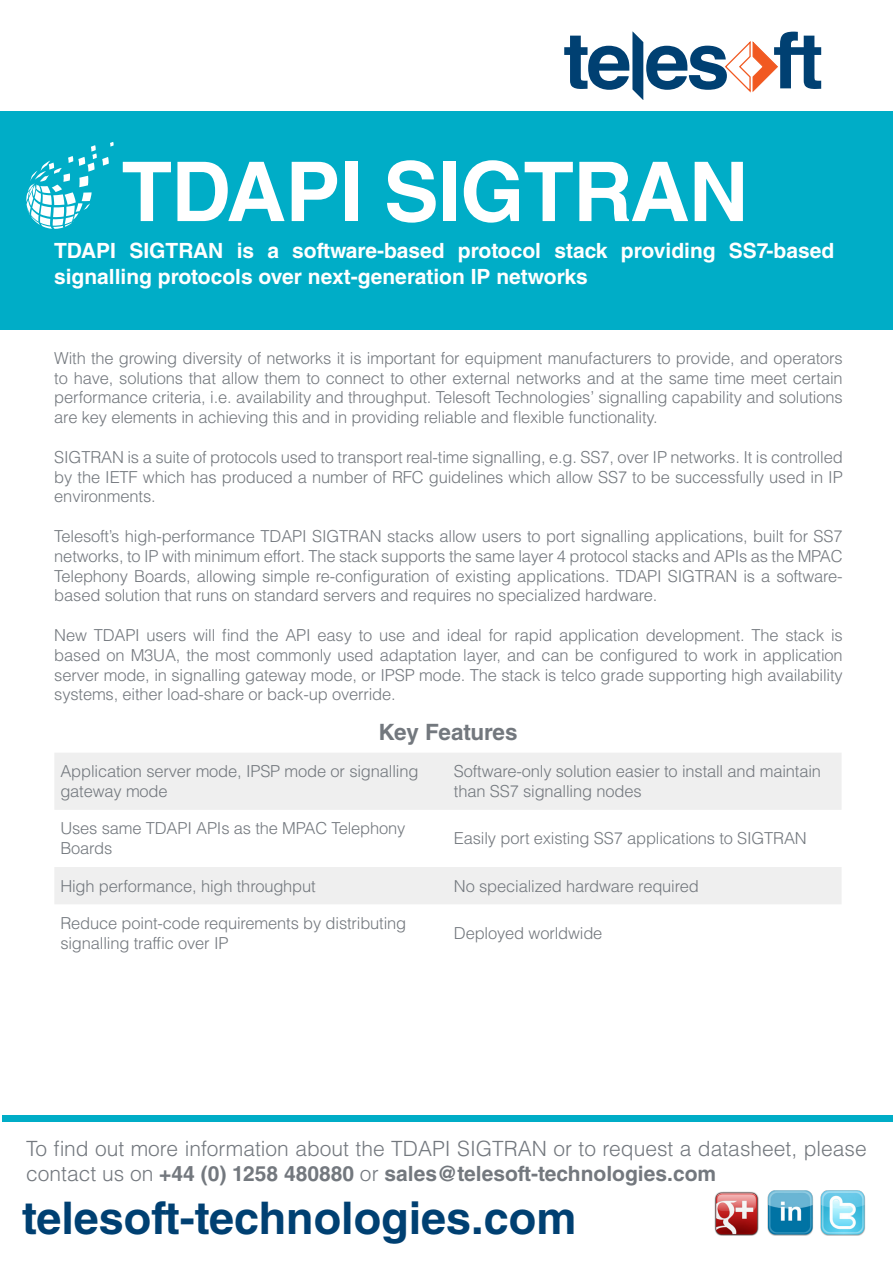
<style>
.page{position:relative;width:893px;height:1263px;background:#fff}
.page>*{position:absolute;margin:0;border:0;box-sizing:border-box;transform-origin:0 0}
.t1{font:700 82.5px "Helvetica LT Std";letter-spacing:-.01em;color:#fff}
.t2{font:700 45px "Helvetica LT Std";color:#004072}
.t3{font:700 22.5px "Helvetica LT Std";letter-spacing:-.015em;color:#73787e}
.t4{font:300 21px/25.2px "Helvetica LT Std";color:#73787e}
.t5{font:700 21px/25.2px "Helvetica LT Std";color:#fff}
.t6{font:300 16.5px/19.8px "Helvetica LT Std";letter-spacing:-.01em;color:#73787e;text-align:justify}
.s1{font-weight:700}
</style>
<div class="page">
<div style="left:0;top:112px;width:893px;height:218px;background:#00adc7"></div>
<svg style="left:564px;top:32px;width:257px;height:67px"></svg>
<div style="left:54px;top:753px;width:787px;height:57px;background:#efefef"></div>
<div style="left:54px;top:867px;width:787px;height:37px;background:#efefef"></div>
<div style="left:2px;top:1115px;width:891px;height:7px;background:#00adc7"></div>
<img style="left:767px;top:1190px;width:46px;height:45px">
<img style="left:820px;top:1190px;width:45px;height:45px">
<img style="left:714px;top:1191px;width:45px;height:45px">
<svg style="left:26px;top:142px;width:88px;height:87px"></svg>
<p class="t1" style="left:122px;top:142px;width:628px">TDAPI SIGTRAN</p>
<p class="t5" style="left:54px;top:238px;width:782px">TDAPI SIGTRAN is a software-based protocol stack providing SS7-based signalling protocols over next-generation IP networks</p>
<p class="t6" style="left:54px;top:348px;width:790px">With the growing diversity of networks it is important for equipment manufacturers to provide, and operators to have, solutions that allow them to connect to other external networks and at the same time meet certain performance criteria, i.e. availability and throughput. Telesoft Technologies’ signalling capability and solutions are key elements in achieving this and in providing reliable and flexible functionality.</p>
<p class="t6" style="left:54px;top:447px;width:790px">SIGTRAN is a suite of protocols used to transport real-time signalling, e.g. SS7, over IP networks. It is controlled by the IETF which has produced a number of RFC guidelines which allow SS7 to be successfully used in IP environments.</p>
<p class="t6" style="left:54px;top:526px;width:790px">Telesoft’s high-performance TDAPI SIGTRAN stacks allow users to port signalling applications, built for SS7 networks, to IP with minimum effort. The stack supports the same layer 4 protocol stacks and APIs as the MPAC Telephony Boards, allowing simple re-configuration of existing applications. TDAPI SIGTRAN is a software&shy;based solution that runs on standard servers and requires no specialized hardware.</p>
<p class="t6" style="left:54px;top:625px;width:790px">New TDAPI users will find the API easy to use and ideal for rapid application development. The stack is based on M3UA, the most commonly used adaptation layer, and can be configured to work in application server mode, in signalling gateway mode, or IPSP mode. The stack is telco grade supporting high availability systems, either load-share or back-up override.</p>
<p class="t3" style="left:378px;top:718px;width:141px">Key Features</p>
<p class="t6" style="left:60px;top:761px;width:360px">Application server mode, IPSP mode or signalling gateway mode</p>
<p class="t6" style="left:454px;top:761px;width:369px">Software-only solution easier to install and maintain than SS7 signalling nodes</p>
<p class="t6" style="left:60px;top:818px;width:347px">Uses same TDAPI APIs as the MPAC Telephony<br>Boards</p>
<p class="t6" style="left:454px;top:828px;width:354px">Easily port existing SS7 applications to SIGTRAN</p>
<p class="t6" style="left:60px;top:876px;width:257px">High performance, high throughput</p>
<p class="t6" style="left:454px;top:876px;width:246px">No specialized hardware required</p>
<p class="t6" style="left:60px;top:913px;width:347px">Reduce point-code requirements by distributing signalling traffic over IP</p>
<p class="t6" style="left:454px;top:923px;width:150px">Deployed worldwide</p>
<p class="t4" style="left:26px;top:1135px;width:842px">To find out more information about the TDAPI SIGTRAN or to request a datasheet, please contact us on <span class="s1">+44 (0) 1258 480880</span> or <span class="s1">sales@telesoft-technologies.com</span></p>
<p class="t2" style="left:22px;top:1190px;width:556px">telesoft-technologies.com</p>
</div>
